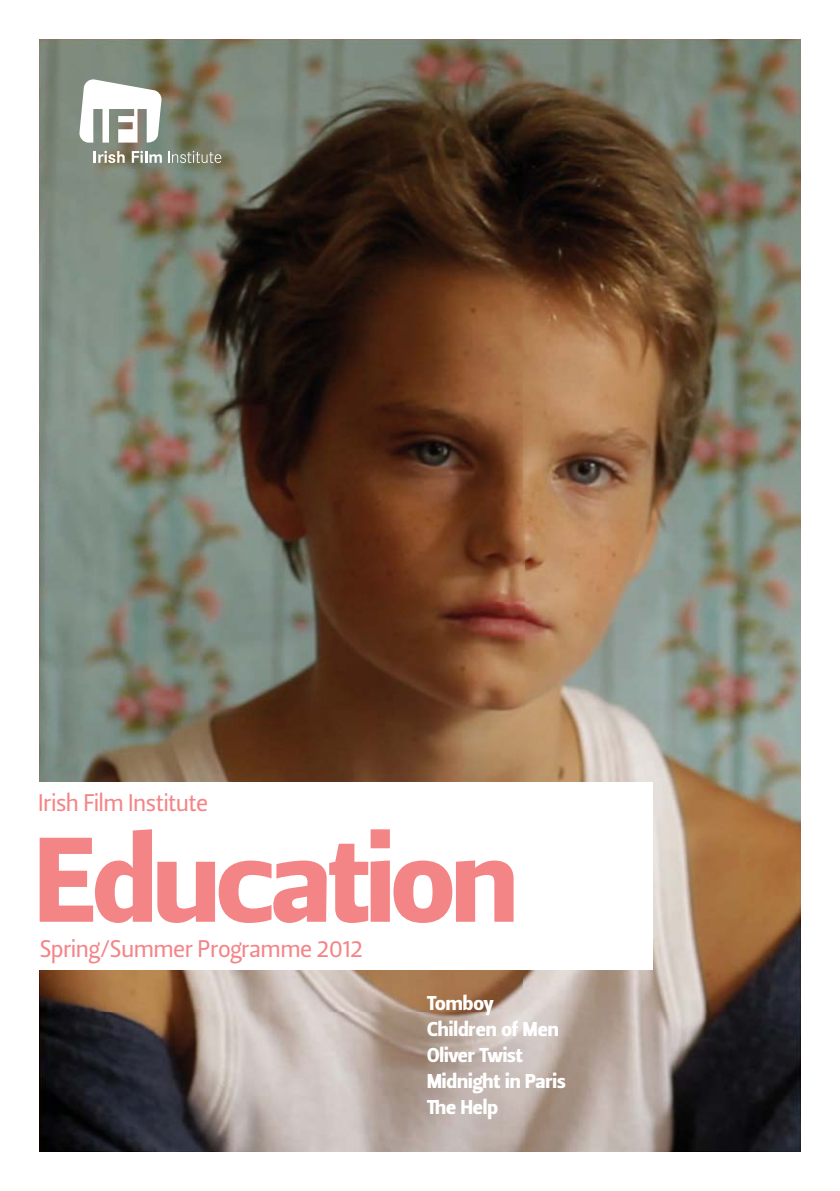
<style>
.page{position:relative;width:840px;height:1191px;background:#fff}
.page>*{position:absolute;margin:0;border:0;box-sizing:border-box;transform-origin:0 0}
.t1{font:120px "Leitura Sans Grot 4";letter-spacing:-.025em;color:#f48587}
.t2{font:24px "Leitura Sans Grot 2";letter-spacing:-.025em;color:#f48587}
.t3{font:20px/26px "Leitura Sans Grot 4";color:#fff}
</style>
<div class="page">
<img style="left:40px;top:40px;width:759px;height:1111px">
<div style="left:34px;top:782px;width:618px;height:187px;background:#fff"></div>
<svg style="left:94px;top:151px;width:31px;height:12px"></svg>
<svg style="left:132px;top:151px;width:30px;height:12px"></svg>
<svg style="left:168px;top:151px;width:53px;height:12px"></svg>
<svg style="left:79px;top:79px;width:83px;height:64px"></svg>
<p class="t2" style="left:38px;top:792px;width:171px">Irish Film Institute</p>
<h1 class="t1" style="left:35px;top:829px;width:483px">Education</h1>
<p class="t2" style="left:40px;top:938px;width:324px">Spring/Summer Programme 2012</p>
<p class="t3" style="left:427px;top:991px;width:140px">Tomboy<br>Children of Men<br>Oliver Twist<br>Midnight in Paris<br>The Help</p>
</div>
